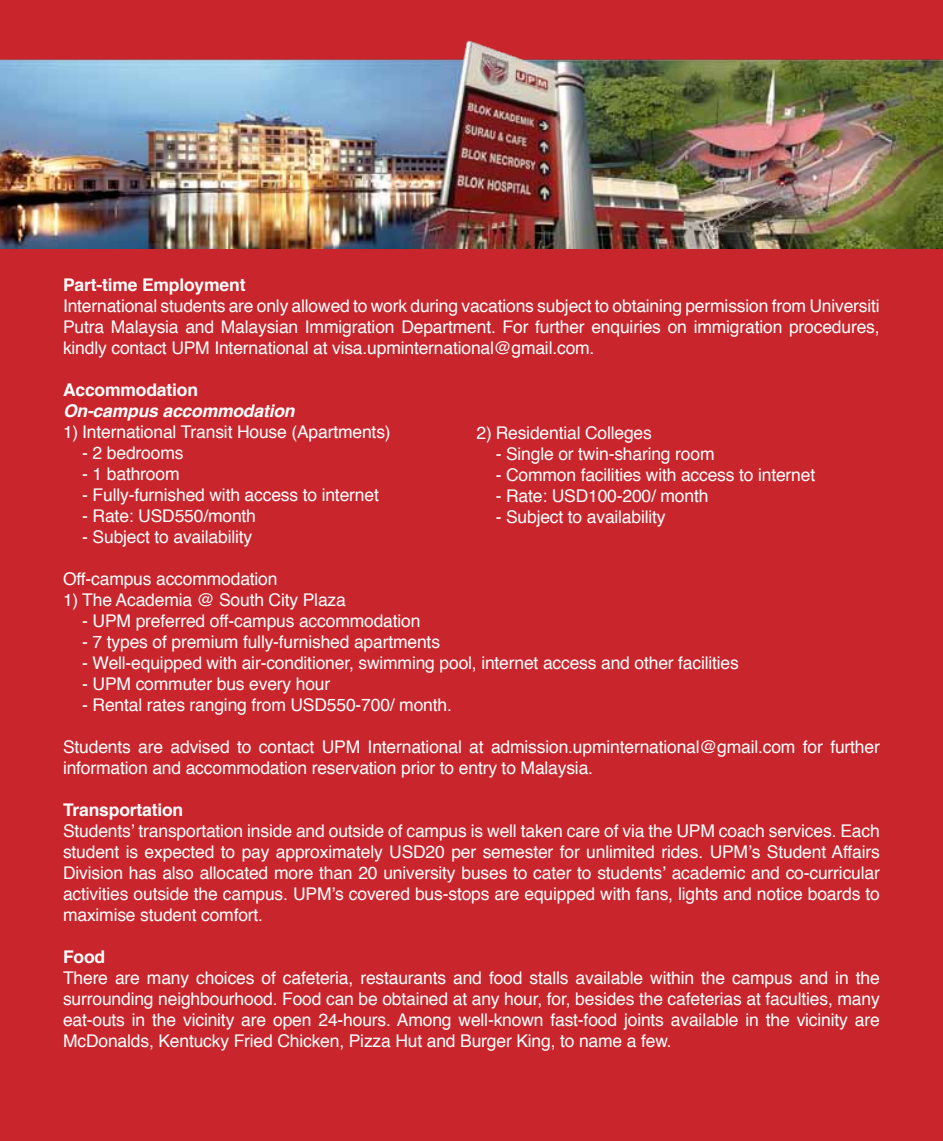
<style>
.page{position:relative;width:943px;height:1141px;background:#c9252c}
.page>*{position:absolute;margin:0;border:0;box-sizing:border-box;transform-origin:0 0}
.t1{font:17.5px/21px "Helvetica";letter-spacing:-.01em;color:#fff;text-align:justify}
.t2{font:700 17.5px "Helvetica";letter-spacing:-.01em;color:#fff}
.t3{font:italic 700 17.5px "Helvetica";letter-spacing:-.01em;color:#fff}
</style>
<div class="page">
<img style="left:0;top:40px;width:943px;height:209px">
<p class="t2" style="left:63px;top:271px;width:184px">Part-time Employment</p>
<p class="t1" style="left:63px;top:296px;width:818px">International students are only allowed to work during vacations subject to obtaining permission from Universiti Putra Malaysia and Malaysian Immigration Department. For further enquiries on immigration procedures, kindly contact UPM International at visa.upminternational@gmail.com.</p>
<p class="t2" style="left:63px;top:376px;width:136px">Accommodation</p>
<p class="t3" style="left:63px;top:396px;width:233px">On-campus accommodation</p>
<p class="t1" style="left:63px;top:422px;width:329px">1) International Transit House (Apartments)</p>
<p class="t1" style="left:82px;top:443px;width:103px">- 2 bedrooms</p>
<p class="t1" style="left:82px;top:464px;width:99px">- 1 bathroom</p>
<p class="t1" style="left:82px;top:485px;width:298px">- Fully-furnished with access to internet</p>
<p class="t1" style="left:82px;top:506px;width:175px">- Rate: USD550/month</p>
<p class="t1" style="left:82px;top:527px;width:171px">- Subject to availability</p>
<p class="t1" style="left:63px;top:569px;width:216px">Off-campus accommodation</p>
<p class="t1" style="left:63px;top:590px;width:284px">1) The Academia @ South City Plaza</p>
<p class="t1" style="left:82px;top:611px;width:340px">- UPM preferred off-campus accommodation</p>
<p class="t1" style="left:82px;top:632px;width:359px">- 7 types of premium fully-furnished apartments</p>
<p class="t1" style="left:82px;top:653px;width:658px">- Well-equipped with air-conditioner, swimming pool, internet access and other facilities</p>
<p class="t1" style="left:82px;top:674px;width:249px">- UPM commuter bus every hour</p>
<p class="t1" style="left:82px;top:695px;width:371px">- Rental rates ranging from USD550-700/ month.</p>
<p class="t1" style="left:63px;top:737px;width:818px">Students are advised to contact UPM International at admission.upminternational@gmail.com for further information and accommodation reservation prior to entry to Malaysia.</p>
<p class="t2" style="left:63px;top:796px;width:122px">Transportation</p>
<p class="t1" style="left:63px;top:821px;width:818px">Students’ transportation inside and outside of campus is well taken care of via the UPM coach services. Each student is expected to pay approximately USD20 per semester for unlimited rides. UPM’s Student Affairs Division has also allocated more than 20 university buses to cater to students’ academic and co-curricular activities outside the campus. UPM’s covered bus-stops are equipped with fans, lights and notice boards to maximise student comfort.</p>
<p class="t2" style="left:63px;top:943px;width:44px">Food</p>
<p class="t1" style="left:63px;top:968px;width:818px">There are many choices of cafeteria, restaurants and food stalls available within the campus and in the surrounding neighbourhood. Food can be obtained at any hour, for, besides the cafeterias at faculties, many eat-outs in the vicinity are open 24-hours. Among well-known fast-food joints available in the vicinity are McDonalds, Kentucky Fried Chicken, Pizza Hut and Burger King, to name a few.</p>
<p class="t1" style="left:476px;top:422px;width:177px">2) Residential Colleges</p>
<p class="t1" style="left:495px;top:443px;width:220px">- Single or twin-sharing room</p>
<p class="t1" style="left:495px;top:464px;width:321px">- Common facilities with access to internet</p>
<p class="t1" style="left:495px;top:485px;width:214px">- Rate: USD100-200/ month</p>
<p class="t1" style="left:495px;top:506px;width:171px">- Subject to availability</p>
</div>
